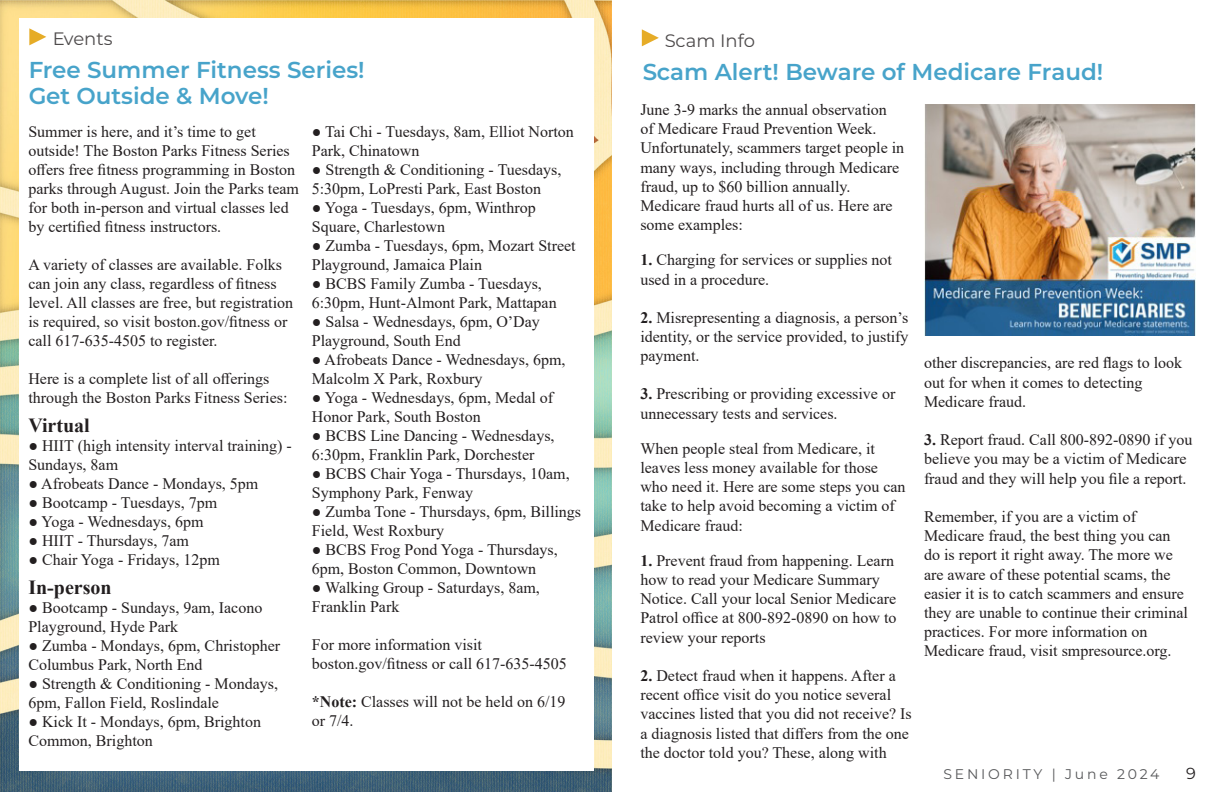
<style>
.page{position:relative;width:1224px;height:792px;background:#fff}
.page>*{position:absolute;margin:0;border:0;box-sizing:border-box;transform-origin:0 0}
.t1{font:600 23px/26px "Montserrat";color:#1a8dbd}
.t2{font:700 20px "Times New Roman";color:#231f20}
.t3{font:18px "Montserrat";color:#231f20}
.t4{font:16px/19.2px "Times New Roman";color:#231f20}
.t5{font:16px "Montserrat";color:#231f20}
.t6{font:14px "Montserrat";letter-spacing:.2em;color:#57585a}
.s1{font-weight:700}
</style>
<div class="page">
<img style="left:0;top:0;width:612px;height:792px">
<div style="left:20px;top:19px;width:574px;height:752px;background:#fff"></div>
<svg style="left:29px;top:28px;width:17px;height:17px"></svg>
<svg style="left:642px;top:29px;width:17px;height:17px"></svg>
<img style="left:924px;top:104px;width:272px;height:232px">
<p class="t3" style="left:52px;top:26px;width:62px">Events</p>
<h1 class="t1" style="left:28px;top:56px;width:338px">Free Summer Fitness Series!<br>Get Outside &amp; Move!</h1>
<p class="t4" style="left:28px;top:122px;width:272px">Summer is here, and it’s time to get outside! The Boston Parks Fitness Series offers free fitness programming in Boston parks through August. Join the Parks team for both in-person and virtual classes led by certified fitness instructors.</p>
<p class="t4" style="left:28px;top:255px;width:266px">A variety of classes are available. Folks can join any class, regardless of fitness level. All classes are free, but registration is required, so visit boston.gov/fitness or call 617-635-4505 to register.</p>
<p class="t4" style="left:28px;top:369px;width:261px">Here is a complete list of all offerings through the Boston Parks Fitness Series:</p>
<p class="t2" style="left:28px;top:411px;width:63px">Virtual</p>
<p class="t4" style="left:28px;top:436px;width:265px">● HIIT (high intensity interval training) -<br>Sundays, 8am</p>
<p class="t4" style="left:28px;top:474px;width:232px">● Afrobeats Dance - Mondays, 5pm</p>
<p class="t4" style="left:28px;top:493px;width:190px">● Bootcamp - Tuesdays, 7pm</p>
<p class="t4" style="left:28px;top:512px;width:177px">● Yoga - Wednesdays, 6pm</p>
<p class="t4" style="left:28px;top:531px;width:162px">● HIIT - Thursdays, 7am</p>
<p class="t4" style="left:28px;top:550px;width:193px">● Chair Yoga - Fridays, 12pm</p>
<p class="t2" style="left:28px;top:573px;width:85px">In-person</p>
<p class="t4" style="left:28px;top:598px;width:236px">● Bootcamp - Sundays, 9am, Iacono<br>Playground, Hyde Park</p>
<p class="t4" style="left:28px;top:636px;width:253px">● Zumba - Mondays, 6pm, Christopher<br>Columbus Park, North End</p>
<p class="t4" style="left:28px;top:674px;width:251px">● Strength &amp; Conditioning - Mondays,<br>6pm, Fallon Field, Roslindale</p>
<p class="t4" style="left:28px;top:712px;width:234px">● Kick It - Mondays, 6pm, Brighton<br>Common, Brighton</p>
<p class="t4" style="left:312px;top:122px;width:264px">● Tai Chi - Tuesdays, 8am, Elliot Norton<br>Park, Chinatown</p>
<p class="t4" style="left:312px;top:160px;width:251px">● Strength &amp; Conditioning - Tuesdays,<br>5:30pm, LoPresti Park, East Boston</p>
<p class="t4" style="left:312px;top:198px;width:225px">● Yoga - Tuesdays, 6pm, Winthrop<br>Square, Charlestown</p>
<p class="t4" style="left:312px;top:236px;width:265px">● Zumba - Tuesdays, 6pm, Mozart Street<br>Playground, Jamaica Plain</p>
<p class="t4" style="left:312px;top:274px;width:246px">● BCBS Family Zumba - Tuesdays,<br>6:30pm, Hunt-Almont Park, Mattapan</p>
<p class="t4" style="left:312px;top:312px;width:230px">● Salsa - Wednesdays, 6pm, O’Day<br>Playground, South End</p>
<p class="t4" style="left:312px;top:350px;width:255px">● Afrobeats Dance - Wednesdays, 6pm,<br>Malcolm X Park, Roxbury</p>
<p class="t4" style="left:312px;top:388px;width:243px">● Yoga - Wednesdays, 6pm, Medal of<br>Honor Park, South Boston</p>
<p class="t4" style="left:312px;top:426px;width:244px">● BCBS Line Dancing - Wednesdays,<br>6:30pm, Franklin Park, Dorchester</p>
<p class="t4" style="left:312px;top:464px;width:259px">● BCBS Chair Yoga - Thursdays, 10am,<br>Symphony Park, Fenway</p>
<p class="t4" style="left:312px;top:502px;width:271px">● Zumba Tone - Thursdays, 6pm, Billings<br>Field, West Roxbury</p>
<p class="t4" style="left:312px;top:540px;width:247px">● BCBS Frog Pond Yoga - Thursdays,<br>6pm, Boston Common, Downtown</p>
<p class="t4" style="left:312px;top:578px;width:230px">● Walking Group - Saturdays, 8am,<br>Franklin Park</p>
<p class="t4" style="left:312px;top:635px;width:172px">For more information visit</p>
<p class="t4" style="left:312px;top:654px;width:257px">boston.gov/fitness or call 617-635-4505</p>
<p class="t4" style="left:312px;top:692px;width:255px"><span class="s1">*Note:</span> Classes will not be held on 6/19</p>
<p class="t4" style="left:312px;top:711px;width:43px">or 7/4.</p>
<p class="t3" style="left:665px;top:28px;width:92px">Scam Info</p>
<h1 class="t1" style="left:642px;top:58px;width:462px">Scam Alert! Beware of Medicare Fraud!</h1>
<p class="t4" style="left:640px;top:99px;width:265px">June 3-9 marks the annual observation of Medicare Fraud Prevention Week.<br>Unfortunately, scammers target people in many ways, including through Medicare fraud, up to $60 billion annually.<br>Medicare fraud hurts all of us. Here are some examples:</p>
<p class="t4" style="left:640px;top:250px;width:253px"><span class="s1">1.</span> Charging for services or supplies not used in a procedure.</p>
<p class="t4" style="left:640px;top:307px;width:270px;text-align:justify"><span class="s1">2.</span> Misrepresenting a diagnosis, a person’s identity, or the service provided, to justify payment.</p>
<p class="t4" style="left:640px;top:384px;width:257px"><span class="s1">3.</span> Prescribing or providing excessive or unnecessary tests and services.</p>
<p class="t4" style="left:640px;top:438px;width:267px">When people steal from Medicare, it leaves less money available for those who need it. Here are some steps you can take to help avoid becoming a victim of Medicare fraud:</p>
<p class="t4" style="left:640px;top:550px;width:258px"><span class="s1">1.</span> Prevent fraud from happening. Learn how to read your Medicare Summary Notice. Call your local Senior Medicare Patrol office at 800-892-0890 on how to review your reports</p>
<p class="t4" style="left:640px;top:665px;width:273px"><span class="s1">2.</span> Detect fraud when it happens. After a recent office visit do you notice several vaccines listed that you did not receive? Is a diagnosis listed that differs from the one the doctor told you? These, along with</p>
<p class="t4" style="left:924px;top:353px;width:260px">other discrepancies, are red flags to look</p>
<p class="t4" style="left:924px;top:372px;width:220px">out for when it comes to detecting<br>Medicare fraud.</p>
<p class="t4" style="left:924px;top:430px;width:270px"><span class="s1">3.</span> Report fraud. Call 800-892-0890 if you believe you may be a victim of Medicare fraud and they will help you file a report.</p>
<p class="t4" style="left:924px;top:506px;width:265px">Remember, if you are a victim of Medicare fraud, the best thing you can do is report it right away. The more we are aware of these potential scams, the easier it is to catch scammers and ensure they are unable to continue their criminal practices. For more information on Medicare fraud, visit smpresource.org.</p>
<p class="t6" style="left:943px;top:765px;width:218px">SENIORITY | June 2024</p>
<p class="t5" style="left:1186px;top:762px;width:11px">9</p>
</div>
